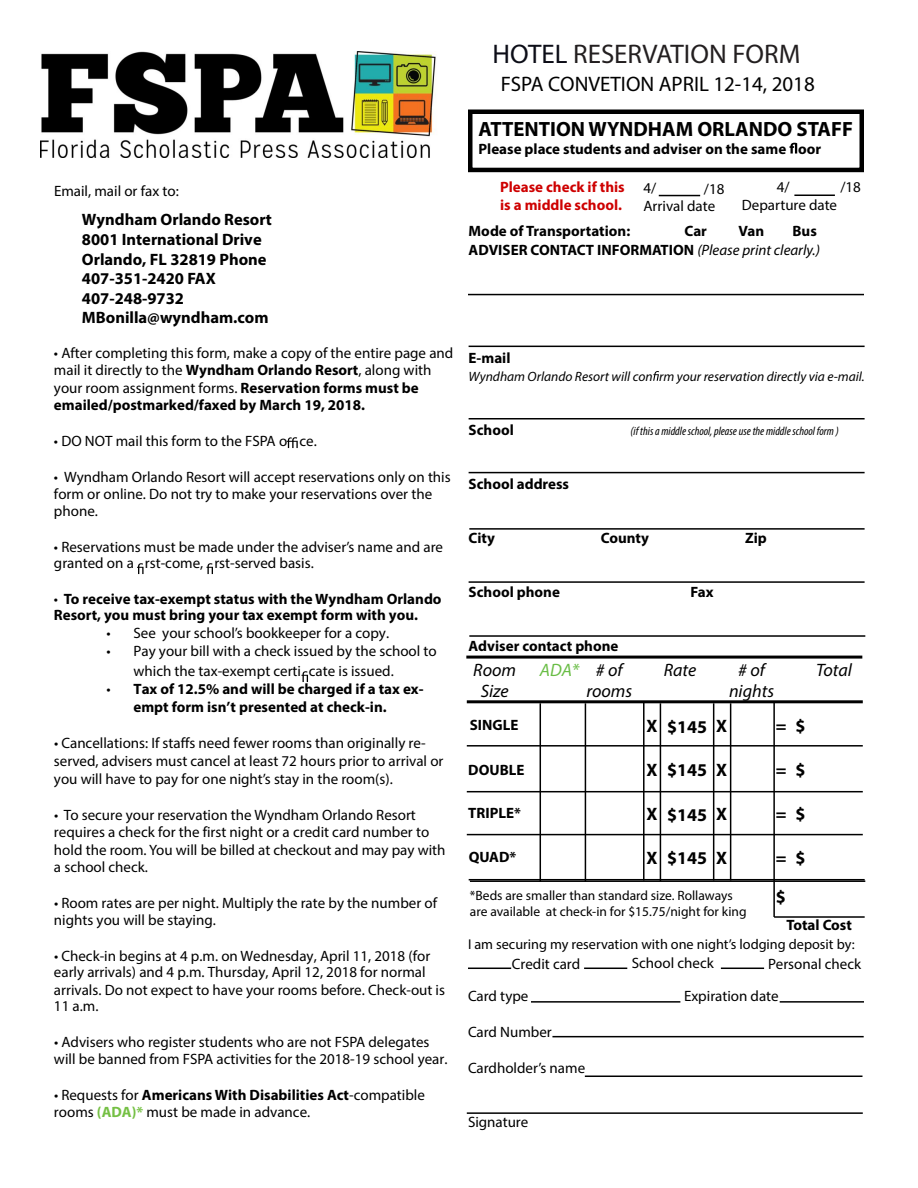
<style>
.page{position:relative;width:918px;height:1188px;background:#fff}
.page>*{position:absolute;margin:0;border:0;box-sizing:border-box;transform-origin:0 0}
.t1{font:27px "Myriad Pro";color:#231f20}
.t2{font:21px "Myriad Pro";color:#000}
.t3{font:700 20.7px "Myriad Pro";color:#000}
.t4{font:italic 18px/21.6px "Myriad Pro";color:#000;text-align:center}
.t5{font:700 18px "Myriad Pro";color:#000}
.t6{font:700 16.5px/19.5px "Myriad Pro";color:#000}
.t7{font:15px/16.8px "Myriad Pro";color:#000}
.t8{font:700 15px/15.9px "Myriad Pro";color:#000}
.t9{font:700 15px/18px "Myriad Pro";color:#ce0000}
.t10{font:14.25px "Myriad Pro";color:#000}
.t11{font:13.5px/16.2px "Myriad Pro";color:#000}
.t12{font:italic 13.5px "Myriad Pro";color:#000}
.t13{font:italic condensed 12px "Myriad Pro";color:#000}
.s1{font-weight:700}
.s2{font-weight:400}
.s3{font-weight:700;color:#75c044}
.s4{color:#0c0d17}
.s5{font-weight:400;font-style:italic}
.s6{color:#69bd45}
</style>
<div class="page">
<svg style="left:287px;top:437px;width:11px;height:11px"></svg>
<svg style="left:137px;top:563px;width:7px;height:11px"></svg>
<svg style="left:206px;top:563px;width:7px;height:11px"></svg>
<svg style="left:301px;top:671px;width:7px;height:11px"></svg>
<svg style="left:790px;top:143px;width:7px;height:11px"></svg>
<div style="left:468px;top:110px;width:396px;height:62px;border:4px solid #000"></div>
<hr style="left:466px;top:656px;width:396px;height:3px;background:#000">
<hr style="left:467px;top:700px;width:396px;height:3px;background:#000">
<hr style="left:467px;top:745px;width:396px;height:2px;background:#000">
<hr style="left:467px;top:791px;width:396px;height:1px;background:#000">
<hr style="left:467px;top:834px;width:396px;height:1px;background:#000">
<svg style="left:653px;top:371px;width:6px;height:10px"></svg>
<hr style="left:468px;top:294px;width:396px;height:1px;background:#000">
<hr style="left:469px;top:346px;width:396px;height:1px;background:#000">
<hr style="left:469px;top:418px;width:396px;height:2px;background:#000">
<hr style="left:469px;top:472px;width:396px;height:1px;background:#000">
<hr style="left:469px;top:528px;width:396px;height:2px;background:#000">
<hr style="left:469px;top:581px;width:396px;height:2px;background:#000">
<hr style="left:469px;top:635px;width:396px;height:2px;background:#000">
<hr style="left:531px;top:1001px;width:149px;height:2px;background:#000">
<hr style="left:552px;top:1036px;width:312px;height:1px;background:#000">
<hr style="left:585px;top:1076px;width:278px;height:1px;background:#000">
<hr style="left:467px;top:1112px;width:396px;height:2px;background:#000">
<hr style="left:659px;top:195px;width:41px;height:1px;background:#000">
<hr style="left:794px;top:195px;width:41px;height:1px;background:#000">
<hr style="left:774px;top:916px;width:91px;height:2px;background:#000">
<hr style="left:721px;top:968px;width:43px;height:1px;background:#000">
<hr style="left:468px;top:968px;width:43px;height:1px;background:#000">
<hr style="left:584px;top:968px;width:43px;height:1px;background:#000">
<hr style="left:780px;top:1001px;width:84px;height:2px;background:#000">
<hr style="left:540px;top:703px;width:1px;height:179px;background:#000">
<hr style="left:585px;top:703px;width:1px;height:179px;background:#000">
<hr style="left:643px;top:702px;width:2px;height:178px;background:#000">
<hr style="left:730px;top:703px;width:1px;height:177px;background:#000">
<hr style="left:773px;top:702px;width:2px;height:215px;background:#000">
<hr style="left:660px;top:703px;width:1px;height:178px;background:#000">
<hr style="left:713px;top:703px;width:1px;height:177px;background:#000">
<hr style="left:469px;top:879px;width:396px;height:1px;background:#000">
<hr style="left:470px;top:880px;width:395px;height:2px;background:#000">
<img style="left:41px;top:51px;width:395px;height:106px">
<p class="t7" style="left:54px;top:182px;width:126px">Email, mail or fax to:</p>
<p class="t6" style="left:82px;top:209px;width:191px">Wyndham Orlando Resort<br>8001 International Drive<br>Orlando, FL 32819 Phone<br>407-351-2420 FAX<br>407-248-9732<br>MBonilla@wyndham.com</p>
<p class="t7" style="left:54px;top:344px;width:401px;line-height:17.4px">• After completing this form, make a copy of the entire page and mail it directly to the <span class="s1">Wyndham Orlando Resort</span>, along with your room assignment forms. <span class="s1">Reservation forms must be emailed/postmarked/faxed by March 19, 2018.</span></p>
<p class="t7" style="left:54px;top:432px;width:264px">• DO NOT mail this form to the FSPA o ce.</p>
<p class="t7" style="left:54px;top:468px;width:398px">• Wyndham Orlando Resort will accept reservations only on this form or online. Do not try to make your reservations over the phone.</p>
<p class="t7" style="left:54px;top:539px;width:391px;line-height:16px">• Reservations must be made under the adviser’s name and are granted on a rst-come, rst-served basis.</p>
<p class="t8" style="left:54px;top:591px;width:389px"><span class="s2">•</span> To receive tax-exempt status with the Wyndham Orlando<br>Resort, you must bring your tax exempt form with you.</p>
<p class="t7" style="left:107px;top:625px;width:284px">• See your school’s bookkeeper for a copy.</p>
<p class="t7" style="left:133px;top:641px;width:305px;line-height:20px;text-indent:-27px">• Pay your bill with a check issued by the school to which the tax-exempt certi cate is issued.</p>
<p class="t8" style="left:133px;top:680px;width:292px;line-height:18px;text-indent:-27px"><span class="s2">•</span> Tax of 12.5% and will be charged if a tax ex&shy;empt form isn’t presented at check-in.</p>
<p class="t7" style="left:54px;top:734px;width:391px;line-height:17.7px">• Cancellations: If staffs need fewer rooms than originally re&shy;served, advisers must cancel at least 72 hours prior to arrival or you will have to pay for one night’s stay in the room(s).</p>
<p class="t7" style="left:54px;top:806px;width:393px;line-height:17.5px">• To secure your reservation the Wyndham Orlando Resort requires a check for the first night or a credit card number to hold the room. You will be billed at checkout and may pay with a school check.</p>
<p class="t7" style="left:54px;top:895px;width:385px">• Room rates are per night. Multiply the rate by the number of nights you will be staying.</p>
<p class="t7" style="left:54px;top:947px;width:393px">• Check-in begins at 4 p.m. on Wednesday, April 11, 2018 (for early arrivals) and 4 p.m. Thursday, April 12, 2018 for normal arrivals. Do not expect to have your rooms before. Check-out is 11 a.m.</p>
<p class="t7" style="left:54px;top:1034px;width:395px">• Advisers who register students who are not FSPA delegates will be banned from FSPA activities for the 2018-19 school year.</p>
<p class="t7" style="left:54px;top:1086px;width:373px">• Requests for <span class="s1">Americans With Disabilities Act</span>-compatible rooms <span class="s3">(ADA)*</span> must be made in advance.</p>
<h1 class="t1" style="left:493px;top:37px;width:309px"><span class="s4">HOTEL</span> RESERVATION FORM</h1>
<h2 class="t2" style="left:501px;top:71px;width:316px">FSPA CONVETION APRIL 12-14, 2018</h2>
<h3 class="t3" style="left:478px;top:115px;width:376px">ATTENTION WYNDHAM ORLANDO STAFF</h3>
<p class="t8" style="left:478px;top:140px;width:344px">Please place students and adviser on the same oor</p>
<p class="t9" style="left:500px;top:178px;width:126px">Please check if this is a middle school.</p>
<p class="t7" style="left:643px;top:180px;width:14px">4/</p>
<p class="t7" style="left:704px;top:180px;width:22px">/18</p>
<p class="t7" style="left:777px;top:179px;width:14px">4/</p>
<p class="t7" style="left:840px;top:179px;width:22px">/18</p>
<p class="t7" style="left:643px;top:198px;width:73px">Arrival date</p>
<p class="t7" style="left:742px;top:197px;width:97px">Departure date</p>
<p class="t8" style="left:469px;top:223px;width:163px">Mode of Transportation:</p>
<p class="t8" style="left:685px;top:223px;width:24px">Car</p>
<p class="t8" style="left:739px;top:223px;width:27px">Van</p>
<p class="t8" style="left:793px;top:223px;width:26px">Bus</p>
<p class="t8" style="left:469px;top:241px;width:353px">ADVISER CONTACT INFORMATION <span class="s5">(Please print clearly.)</span></p>
<p class="t8" style="left:469px;top:349px;width:43px">E-mail</p>
<p class="t12" style="left:469px;top:368px;width:398px">Wyndham Orlando Resort will con rm your reservation directly via e-mail.</p>
<p class="t8" style="left:469px;top:421px;width:47px">School</p>
<p class="t13" style="left:631px;top:424px;width:210px">(if this a middle school, please use the middle school form )</p>
<p class="t8" style="left:469px;top:475px;width:102px">School address</p>
<p class="t8" style="left:469px;top:529px;width:28px">City</p>
<p class="t8" style="left:601px;top:529px;width:50px">County</p>
<p class="t8" style="left:745px;top:529px;width:23px">Zip</p>
<p class="t8" style="left:469px;top:583px;width:93px">School phone</p>
<p class="t8" style="left:691px;top:583px;width:25px">Fax</p>
<p class="t8" style="left:469px;top:637px;width:151px">Adviser contact phone</p>
<p class="t4" style="left:473px;top:659px;width:44px">Room<br>Size</p>
<p class="t4" style="left:586px;top:659px;width:47px;text-align:left;text-indent:-46px"><span class="s6">ADA*</span> # of rooms</p>
<p class="t4" style="left:664px;top:659px;width:34px">Rate</p>
<p class="t4" style="left:729px;top:659px;width:47px"># of nights</p>
<p class="t4" style="left:816px;top:659px;width:38px">Total</p>
<p class="t8" style="left:470px;top:716px;width:50px">SINGLE</p>
<p class="t8" style="left:468px;top:762px;width:58px">DOUBLE</p>
<p class="t5" style="left:646px;top:714px;width:13px">X</p>
<p class="t5" style="left:716px;top:714px;width:13px">X</p>
<p class="t5" style="left:776px;top:714px;width:31px">= $</p>
<p class="t5" style="left:646px;top:758px;width:13px">X</p>
<p class="t5" style="left:716px;top:758px;width:13px">X</p>
<p class="t5" style="left:776px;top:758px;width:31px">= $</p>
<p class="t5" style="left:667px;top:715px;width:41px">$145</p>
<p class="t5" style="left:667px;top:758px;width:41px">$145</p>
<p class="t8" style="left:468px;top:804px;width:54px">TRIPLE*</p>
<p class="t8" style="left:469px;top:848px;width:49px">QUAD*</p>
<p class="t5" style="left:646px;top:802px;width:13px">X</p>
<p class="t5" style="left:716px;top:802px;width:13px">X</p>
<p class="t5" style="left:776px;top:802px;width:31px">= $</p>
<p class="t5" style="left:646px;top:846px;width:13px">X</p>
<p class="t5" style="left:716px;top:846px;width:13px">X</p>
<p class="t5" style="left:776px;top:846px;width:31px">= $</p>
<p class="t5" style="left:667px;top:803px;width:41px">$145</p>
<p class="t5" style="left:667px;top:846px;width:41px">$145</p>
<p class="t11" style="left:470px;top:887px;width:278px">*Beds are smaller than standard size. Rollaways are available at check-in for $15.75/night for king</p>
<p class="t5" style="left:776px;top:885px;width:11px">$</p>
<p class="t8" style="left:786px;top:917px;width:67px">Total Cost</p>
<p class="t10" style="left:468px;top:935px;width:388px">I am securing my reservation with one night’s lodging deposit by:</p>
<p class="t7" style="left:632px;top:954px;width:84px">School check</p>
<p class="t7" style="left:512px;top:955px;width:70px">Credit card</p>
<p class="t7" style="left:768px;top:956px;width:94px">Personal check</p>
<p class="t7" style="left:468px;top:988px;width:62px">Card type</p>
<p class="t7" style="left:684px;top:988px;width:96px">Expiration date</p>
<p class="t7" style="left:468px;top:1024px;width:85px">Card Number</p>
<p class="t7" style="left:468px;top:1060px;width:119px">Cardholder’s name</p>
<p class="t7" style="left:468px;top:1114px;width:62px">Signature</p>
</div>
